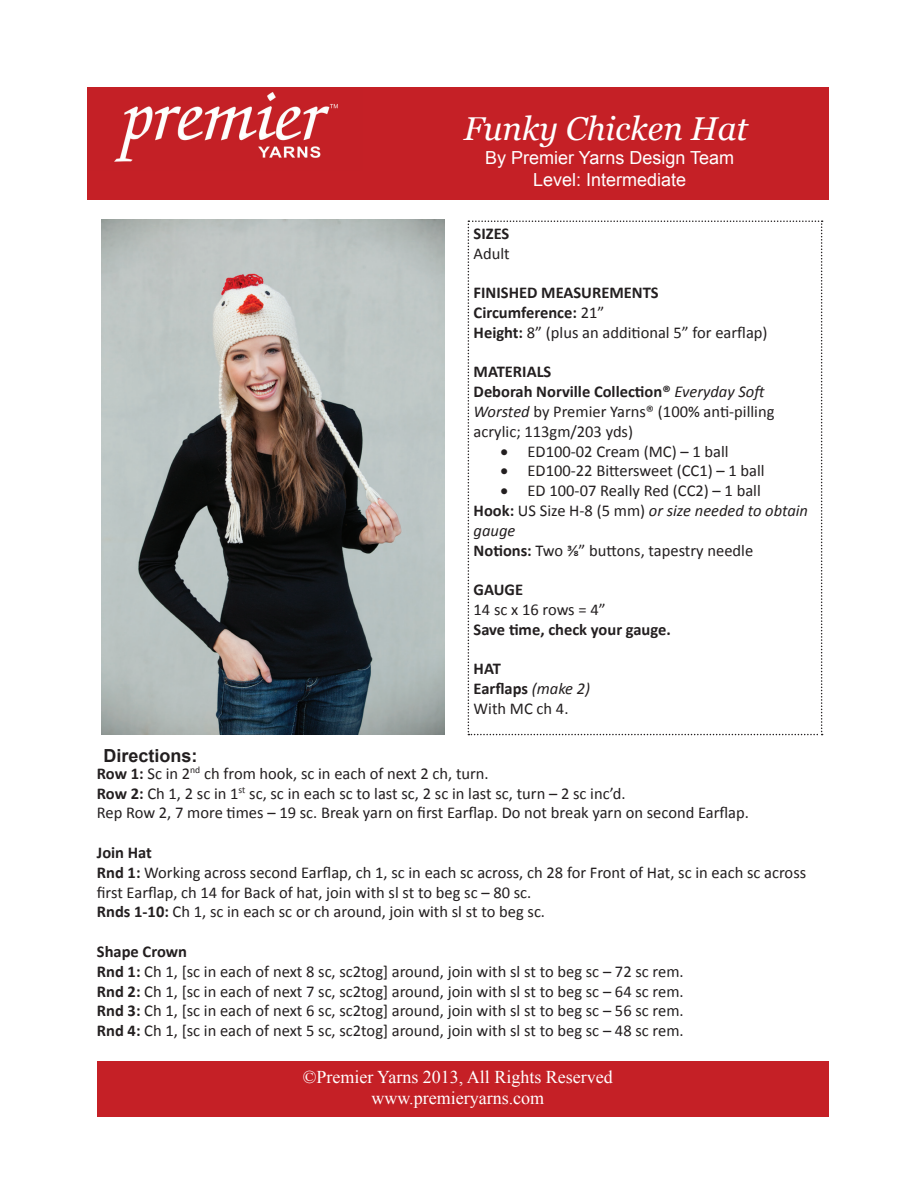
<style>
.page{position:relative;width:918px;height:1188px;background:#fff}
.page>*{position:absolute;margin:0;border:0;box-sizing:border-box;transform-origin:0 0}
.t1{font:italic 33px "Georgia";color:#fff}
.t2{font:18px/21.6px "Times New Roman";color:#fff;text-align:center}
.t3{font:18px/21.6px "Arial";color:#fff;text-align:center}
.t4{font:700 18px "Arial";color:#231f20}
.t5{font:16.5px/19.8px "Calibri";color:#231f20}
.t6{font:700 16.5px/19.8px "Calibri";color:#231f20}
.s1{font-weight:400}
.s2{font-weight:700}
.s3{font-style:italic}
.s4{font-weight:400;font-style:italic}
</style>
<div class="page">
<div style="left:87px;top:87px;width:742px;height:113px;background:#c52026"></div>
<img style="left:114px;top:92px;width:224px;height:70px">
<img style="left:102px;top:220px;width:342px;height:514px">
<div style="left:97px;top:1061px;width:732px;height:56px;background:#c52026"></div>
<svg style="left:468px;top:220px;width:355px;height:515px"></svg>
<h1 class="t1" style="left:464px;top:108px;width:286px">Funky Chicken Hat</h1>
<p class="t3" style="left:485px;top:147px;width:251px">By Premier Yarns Design Team<br>Level: Intermediate</p>
<p class="t6" style="left:474px;top:223px;width:37px">SIZES</p>
<p class="t5" style="left:474px;top:243px;width:38px">Adult</p>
<p class="t6" style="left:474px;top:283px;width:295px">FINISHED MEASUREMENTS<br>Circumference: <span class="s1">21”<br></span>Height: <span class="s1">8” (plus an additional 5” for earflap)</span></p>
<p class="t5" style="left:474px;top:362px;width:302px"><span class="s2">MATERIALS<br>Deborah Norville Collection®</span> <span class="s3">Everyday Soft<br>Worsted</span> by Premier Yarns® (100% anti-pilling acrylic; 113gm/203 yds)</p>
<p class="t5" style="left:501px;top:441px;width:229px">• ED100-02 Cream (MC) – 1 ball</p>
<p class="t5" style="left:501px;top:461px;width:265px">• ED100-22 Bittersweet (CC1) – 1 ball</p>
<p class="t5" style="left:474px;top:481px;width:336px;text-indent:27px">• ED 100-07 Really Red (CC2) – 1 ball<br><span class="s2">Hook:</span> US Size H-8 (5 mm) <span class="s3">or size needed to obtain gauge<br></span><span class="s2">Notions:</span> Two ⅜” buttons, tapestry needle</p>
<p class="t6" style="left:474px;top:580px;width:51px">GAUGE</p>
<p class="t5" style="left:474px;top:600px;width:134px">14 sc x 16 rows = 4”</p>
<p class="t6" style="left:474px;top:619px;width:199px">Save time, check your gauge.</p>
<p class="t6" style="left:474px;top:659px;width:118px">HAT<br>Earflaps <span class="s4">(make 2)<br></span><span class="s1">With MC ch 4.</span></p>
<p class="t4" style="left:104px;top:743px;width:96px">Directions:</p>
<p class="t5" style="left:97px;top:764px;width:654px"><span class="s2">Row 1:</span> Sc in 2<sup>nd</sup> ch from hook, sc in each of next 2 ch, turn.<br><span class="s2">Row 2:</span> Ch 1, 2 sc in 1<sup>st</sup> sc, sc in each sc to last sc, 2 sc in last sc, turn – 2 sc inc’d.<br>Rep Row 2, 7 more times – 19 sc. Break yarn on first Earflap. Do not break yarn on second Earflap.</p>
<p class="t5" style="left:97px;top:843px;width:711px"><span class="s2">Join Hat<br>Rnd 1:</span> Working across second Earflap, ch 1, sc in each sc across, ch 28 for Front of Hat, sc in each sc across first Earflap, ch 14 for Back of hat, join with sl st to beg sc – 80 sc.<br><span class="s2">Rnds 1-10:</span> Ch 1, sc in each sc or ch around, join with sl st to beg sc.</p>
<p class="t5" style="left:97px;top:942px;width:588px"><span class="s2">Shape Crown<br>Rnd 1:</span> Ch 1, [sc in each of next 8 sc, sc2tog] around, join with sl st to beg sc – 72 sc rem.<br><span class="s2">Rnd 2:</span> Ch 1, [sc in each of next 7 sc, sc2tog] around, join with sl st to beg sc – 64 sc rem.<br><span class="s2">Rnd 3:</span> Ch 1, [sc in each of next 6 sc, sc2tog] around, join with sl st to beg sc – 56 sc rem.<br><span class="s2">Rnd 4:</span> Ch 1, [sc in each of next 5 sc, sc2tog] around, join with sl st to beg sc – 48 sc rem.</p>
<p class="t2" style="left:303px;top:1065px;width:312px">©Premier Yarns 2013, All Rights Reserved www.premieryarns.com</p>
</div>
